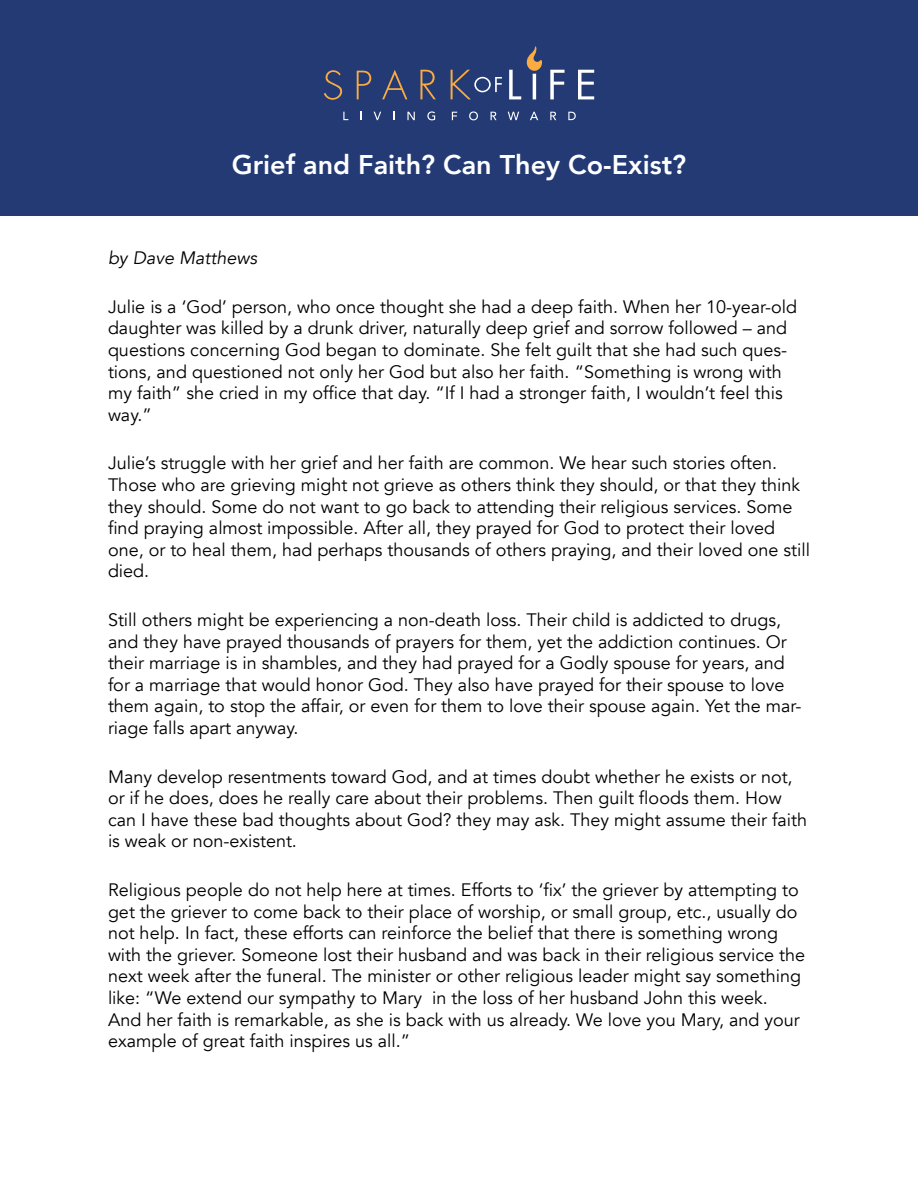
<style>
.page{position:relative;width:918px;height:1188px;background:#fff}
.page>*{position:absolute;margin:0;border:0;box-sizing:border-box;transform-origin:0 0}
.t1{font:800 27px "Avenir";color:#fff}
.t2{font:18px/21.6px "Avenir";color:#000}
.t3{font:italic 18px "Avenir";color:#000}
</style>
<div class="page">
<div style="left:0;top:0;width:918px;height:216px;background:#233a75"></div>
<svg style="left:324px;top:70px;width:18px;height:30px"></svg>
<svg style="left:357px;top:71px;width:14px;height:28px"></svg>
<svg style="left:382px;top:70px;width:25px;height:29px"></svg>
<svg style="left:420px;top:70px;width:16px;height:29px"></svg>
<svg style="left:451px;top:70px;width:51px;height:29px"></svg>
<svg style="left:509px;top:70px;width:12px;height:29px"></svg>
<svg style="left:550px;top:70px;width:15px;height:29px"></svg>
<svg style="left:578px;top:70px;width:16px;height:29px"></svg>
<svg style="left:527px;top:46px;width:15px;height:53px"></svg>
<svg style="left:343px;top:112px;width:5px;height:8px"></svg>
<svg style="left:360px;top:112px;width:2px;height:8px"></svg>
<svg style="left:374px;top:112px;width:7px;height:8px"></svg>
<svg style="left:407px;top:112px;width:8px;height:8px"></svg>
<svg style="left:427px;top:111px;width:8px;height:9px"></svg>
<svg style="left:452px;top:112px;width:5px;height:8px"></svg>
<svg style="left:469px;top:111px;width:9px;height:9px"></svg>
<svg style="left:491px;top:112px;width:6px;height:8px"></svg>
<svg style="left:508px;top:112px;width:11px;height:8px"></svg>
<svg style="left:530px;top:112px;width:8px;height:8px"></svg>
<svg style="left:550px;top:112px;width:6px;height:8px"></svg>
<svg style="left:568px;top:112px;width:8px;height:8px"></svg>
<h1 class="t1" style="left:232px;top:144px;width:456px">Grief and Faith? Can They Co-Exist?</h1>
<p class="t3" style="left:108px;top:247px;width:151px">by Dave Matthews</p>
<p class="t2" style="left:108px;top:296px;width:691px">Julie is a ‘God’ person, who once thought she had a deep faith. When her 10-year-old daughter was killed by a drunk driver, naturally deep grief and sorrow followed – and questions concerning God began to dominate. She felt guilt that she had such ques&shy;tions, and questioned not only her God but also her faith. “Something is wrong with my faith” she cried in my office that day. “If I had a stronger faith, I wouldn’t feel this way.”</p>
<p class="t2" style="left:108px;top:453px;width:704px">Julie’s struggle with her grief and her faith are common. We hear such stories often.<br>Those who are grieving might not grieve as others think they should, or that they think they should. Some do not want to go back to attending their religious services. Some find praying almost impossible. After all, they prayed for God to protect their loved one, or to heal them, had perhaps thousands of others praying, and their loved one still died.</p>
<p class="t2" style="left:108px;top:609px;width:695px">Still others might be experiencing a non-death loss. Their child is addicted to drugs, and they have prayed thousands of prayers for them, yet the addiction continues. Or their marriage is in shambles, and they had prayed for a Godly spouse for years, and for a marriage that would honor God. They also have prayed for their spouse to love them again, to stop the affair, or even for them to love their spouse again. Yet the mar&shy;riage falls apart anyway.</p>
<p class="t2" style="left:108px;top:766px;width:701px">Many develop resentments toward God, and at times doubt whether he exists or not, or if he does, does he really care about their problems. Then guilt floods them. How can I have these bad thoughts about God? they may ask. They might assume their faith is weak or non-existent.</p>
<p class="t2" style="left:108px;top:879px;width:699px">Religious people do not help here at times. Efforts to ‘fix’ the griever by attempting to get the griever to come back to their place of worship, or small group, etc., usually do not help. In fact, these efforts can reinforce the belief that there is something wrong with the griever. Someone lost their husband and was back in their religious service the next week after the funeral. The minister or other religious leader might say something like: “We extend our sympathy to Mary in the loss of her husband John this week.<br>And her faith is remarkable, as she is back with us already. We love you Mary, and your example of great faith inspires us all.”</p>
</div>
